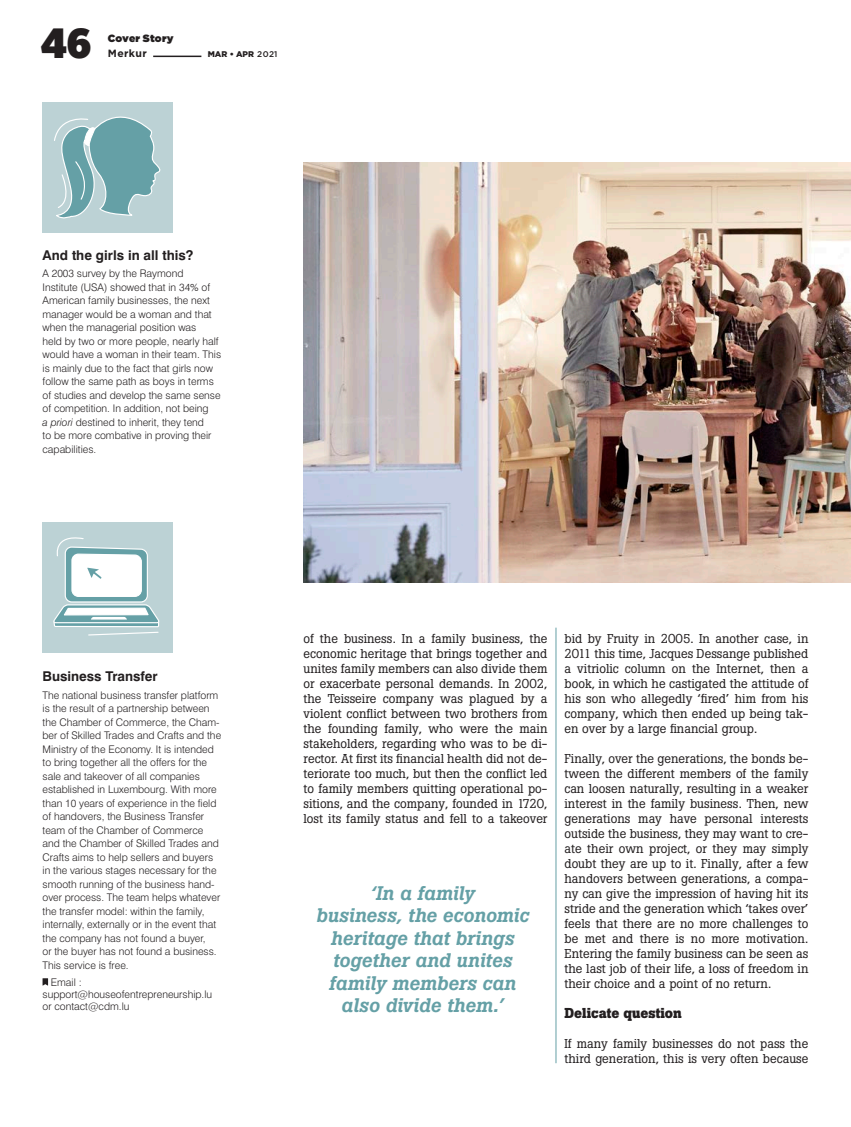
<style>
.page{position:relative;width:851px;height:1127px;background:#fff}
.page>*{position:absolute;margin:0;border:0;box-sizing:border-box;transform-origin:0 0}
.t1{font:900 42px "Gotham Narrow";color:#231f20}
.t2{font:italic 500 19.5px/22.5px "Boton";color:#65a0a6;text-align:center}
.t3{font:700 14.25px "Boton";color:#231f20}
.t4{font:700 13.5px "Swiss 721 BT";color:#231f20}
.t5{font:12.75px/15px "Boton";color:#231f20;text-align:justify}
.t6{font:300 10.5px/13.5px "Swiss 721 BT";color:#231f20}
.t7{font:10.5px "Gotham Ultra";letter-spacing:.02em;color:#231f20}
.t8{font:700 10.5px "Gotham";letter-spacing:.035em;color:#231f20}
.t9{font:900 8.25px "Gotham";color:#231f20}
.s1{font-weight:500}
.s2{font-style:italic}
</style>
<div class="page">
<hr style="left:153px;top:56px;width:48px;height:1px;background:#231f20">
<img style="left:303px;top:163px;width:547px;height:420px">
<hr style="left:555px;top:628px;width:1px;height:435px;background:#65a0a6">
<svg style="left:43px;top:978px;width:5px;height:7px"></svg>
<div style="left:43px;top:102px;width:130px;height:131px;background:#bcd2d5"></div>
<svg style="left:54px;top:116px;width:107px;height:103px"></svg>
<div style="left:43px;top:523px;width:130px;height:130px;background:#bcd2d5"></div>
<svg style="left:53px;top:537px;width:107px;height:99px"></svg>
<h1 class="t1" style="left:41px;top:14px;width:52px">46</h1>
<p class="t7" style="left:108px;top:33px;width:67px">Cover Story</p>
<p class="t8" style="left:108px;top:48px;width:40px">Merkur</p>
<p class="t9" style="left:208px;top:50px;width:71px">MAR • APR <span class="s1">2021</span></p>
<p class="t4" style="left:43px;top:246px;width:152px">And the girls in all this?</p>
<p class="t6" style="left:43px;top:267px;width:180px">A 2003 survey by the Raymond Institute (USA) showed that in 34% of American family businesses, the next manager would be a woman and that when the managerial position was<br>held by two or more people, nearly half would have a woman in their team. This is mainly due to the fact that girls now follow the same path as boys in terms of studies and develop the same sense of competition. In addition, not being<br><span class="s2">a priori</span> destined to inherit, they tend<br>to be more combative in proving their capabilities.</p>
<p class="t4" style="left:43px;top:668px;width:117px">Business Transfer</p>
<p class="t6" style="left:43px;top:688px;width:180px">The national business transfer platform is the result of a partnership between the Chamber of Commerce, the Cham&shy;ber of Skilled Trades and Crafts and the Ministry of the Economy. It is intended to bring together all the offers for the sale and takeover of all companies established in Luxembourg. With more than 10 years of experience in the field of handovers, the Business Transfer team of the Chamber of Commerce and the Chamber of Skilled Trades and Crafts aims to help sellers and buyers in the various stages necessary for the smooth running of the business hand&shy;over process. The team helps whatever the transfer model: within the family, internally, externally or in the event that the company has not found a buyer,<br>or the buyer has not found a business.<br>This service is free.</p>
<p class="t6" style="left:43px;top:976px;width:171px;line-height:12px;text-indent:8px">Email : support@houseofentrepreneurship.lu or contact@cdm.lu</p>
<p class="t5" style="left:303px;top:631px;width:245px">of the business. In a family business, the economic heritage that brings together and unites family members can also divide them or exacerbate personal demands. In 2002, the Teisseire company was plagued by a violent conflict between two brothers from the founding family, who were the main stakeholders, regarding who was to be di&shy;rector. At first its financial health did not de&shy;teriorate too much, but then the conflict led to family members quitting operational po&shy;sitions, and the company, founded in 1720, lost its family status and fell to a takeover</p>
<p class="t5" style="left:564px;top:630px;width:245px">bid by Fruity in 2005. In another case, in 2011 this time, Jacques Dessange published a vitriolic column on the Internet, then a book, in which he castigated the attitude of his son who allegedly ‘fired’ him from his company, which then ended up being tak&shy;en over by a large financial group.</p>
<p class="t5" style="left:564px;top:750px;width:245px">Finally, over the generations, the bonds be&shy;tween the different members of the family can loosen naturally, resulting in a weaker interest in the family business. Then, new generations may have personal interests outside the business, they may want to cre&shy;ate their own project, or they may simply doubt they are up to it. Finally, after a few handovers between generations, a compa&shy;ny can give the impression of having hit its stride and the generation which ‘takes over’ feels that there are no more challenges to be met and there is no more motivation.<br>Entering the family business can be seen as the last job of their life, a loss of freedom in their choice and a point of no return.</p>
<p class="t3" style="left:564px;top:1004px;width:119px">Delicate question</p>
<p class="t5" style="left:564px;top:1036px;width:245px">If many family businesses do not pass the third generation, this is very often because</p>
<h2 class="t2" style="left:316px;top:881px;width:214px">‘In a family<br>business, the economic heritage that brings together and unites family members can also divide them.’</h2>
</div>
